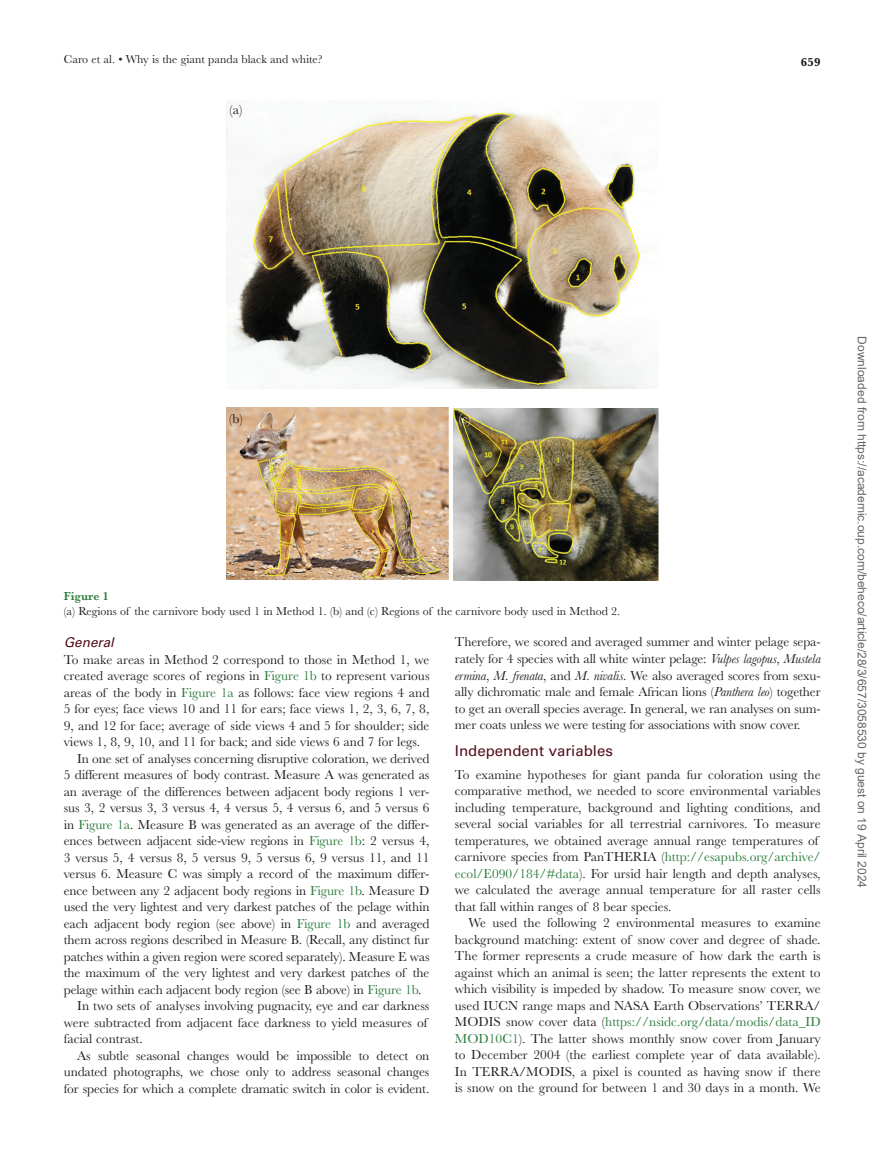
<style>
.page{position:relative;width:891px;height:1175px;background:#fff}
.page>*{position:absolute;margin:0;border:0;box-sizing:border-box;transform-origin:0 0}
.t1{font:15px "Univers LT Std";color:#510f1b}
.t2{font:13.5px/16.5px "Baskerville MT Std";letter-spacing:-.01em;color:#231f20;text-align:justify}
.t3{font:italic 13.5px "Univers LT Std";color:#510f1b}
.t4{font:13.5px "Baskerville MT Std";color:#fff}
.t5{font:12px "Baskerville MT Std";color:#231f20}
.t6{font:12px "Arial";color:#666}
.t7{font:600 12px "Baskerville MT Std";color:#2a7a3b}
.t8{font:700 12px "Baskerville MT Std";color:#231f20}
.s1{color:#2a7a3b}
.s2{font-style:italic}
</style>
<div class="page">
<img style="left:226px;top:111px;width:430px;height:277px">
<img style="left:226px;top:407px;width:222px;height:172px">
<img style="left:453px;top:408px;width:205px;height:172px">
<p class="t5" style="left:64px;top:52px;width:260px">Caro et al. • Why is the giant panda black and white?</p>
<p class="t2" style="left:229px;top:101px;width:14px">(a)</p>
<p class="t8" style="left:801px;top:55px;width:21px">659</p>
<p class="t2" style="left:229px;top:411px;width:15px">(b)</p>
<p class="t4" style="left:459px;top:411px;width:14px">(c)</p>
<p class="t7" style="left:64px;top:589px;width:47px">Figure 1</p>
<p class="t5" style="left:64px;top:604px;width:558px">(a) Regions of the carnivore body used 1 in Method 1. (b) and (c) Regions of the carnivore body used in Method 2.</p>
<p class="t3" style="left:64px;top:634px;width:52px">General</p>
<p class="t2" style="left:64px;top:651px;width:367px">To make areas in Method 2 correspond to those in Method 1, we</p>
<p class="t2" style="left:64px;top:667px;width:367px">created average scores of regions in <span class="s1">Figure 1b</span> to represent various</p>
<p class="t2" style="left:64px;top:684px;width:367px">areas of the body in <span class="s1">Figure 1a</span> as follows: face view regions 4 and</p>
<p class="t2" style="left:64px;top:700px;width:367px">5 for eyes; face views 10 and 11 for ears; face views 1, 2, 3, 6, 7, 8,</p>
<p class="t2" style="left:64px;top:717px;width:367px">9, and 12 for face; average of side views 4 and 5 for shoulder; side</p>
<p class="t2" style="left:64px;top:733px;width:358px">views 1, 8, 9, 10, and 11 for back; and side views 6 and 7 for legs.</p>
<p class="t2" style="left:77px;top:750px;width:354px">In one set of analyses concerning disruptive coloration, we derived</p>
<p class="t2" style="left:64px;top:766px;width:367px">5 different measures of body contrast. Measure A was generated as</p>
<p class="t2" style="left:64px;top:783px;width:367px">an average of the differences between adjacent body regions 1 ver-</p>
<p class="t2" style="left:64px;top:799px;width:367px">sus 3, 2 versus 3, 3 versus 4, 4 versus 5, 4 versus 6, and 5 versus 6</p>
<p class="t2" style="left:64px;top:816px;width:367px">in <span class="s1">Figure 1a</span>. Measure B was generated as an average of the differ-</p>
<p class="t2" style="left:64px;top:832px;width:367px">ences between adjacent side-view regions in <span class="s1">Figure 1b</span>: 2 versus 4,</p>
<p class="t2" style="left:64px;top:849px;width:367px">3 versus 5, 4 versus 8, 5 versus 9, 5 versus 6, 9 versus 11, and 11</p>
<p class="t2" style="left:64px;top:865px;width:367px">versus 6. Measure C was simply a record of the maximum differ-</p>
<p class="t2" style="left:64px;top:882px;width:367px">ence between any 2 adjacent body regions in <span class="s1">Figure 1b</span>. Measure D</p>
<p class="t2" style="left:64px;top:898px;width:367px">used the very lightest and very darkest patches of the pelage within</p>
<p class="t2" style="left:64px;top:915px;width:367px">each adjacent body region (see above) in <span class="s1">Figure 1b</span> and averaged</p>
<p class="t2" style="left:64px;top:931px;width:367px">them across regions described in Measure B. (Recall, any distinct fur</p>
<p class="t2" style="left:64px;top:948px;width:367px">patches within a given region were scored separately). Measure E was</p>
<p class="t2" style="left:64px;top:964px;width:367px">the maximum of the very lightest and very darkest patches of the</p>
<p class="t2" style="left:64px;top:981px;width:359px">pelage within each adjacent body region (see B above) in <span class="s1">Figure 1b</span>.</p>
<p class="t2" style="left:77px;top:997px;width:354px">In two sets of analyses involving pugnacity, eye and ear darkness</p>
<p class="t2" style="left:64px;top:1014px;width:365px">were subtracted from adjacent face darkness to yield measures of</p>
<p class="t2" style="left:64px;top:1030px;width:81px">facial contrast.</p>
<p class="t2" style="left:77px;top:1047px;width:354px">As subtle seasonal changes would be impossible to detect on</p>
<p class="t2" style="left:64px;top:1063px;width:367px">undated photographs, we chose only to address seasonal changes</p>
<p class="t2" style="left:64px;top:1080px;width:367px">for species for which a complete dramatic switch in color is evident.</p>
<p class="t2" style="left:455px;top:634px;width:367px">Therefore, we scored and averaged summer and winter pelage sepa&shy;rately for 4 species with all white winter pelage: <span class="s2">Vulpes lagopus</span>, <span class="s2">Mustela ermina</span>, <span class="s2">M. frenata</span>, and <span class="s2">M. nivalis</span>. We also averaged scores from sexu&shy;ally dichromatic male and female African lions (<span class="s2">Panthera leo</span>) together to get an overall species average. In general, we ran analyses on sum&shy;mer coats unless we were testing for associations with snow cover.</p>
<p class="t1" style="left:455px;top:742px;width:159px">Independent variables</p>
<p class="t2" style="left:455px;top:766px;width:367px;text-align:left">To examine hypotheses for giant panda fur coloration using the comparative method, we needed to score environmental variables including temperature, background and lighting conditions, and several social variables for all terrestrial carnivores. To measure temperatures, we obtained average annual range temperatures of carnivore species from PanTHERIA (<span class="s1">http://esapubs.org/archive/ ecol/E090/184/#data</span>). For ursid hair length and depth analyses, we calculated the average annual temperature for all raster cells that fall within ranges of 8 bear species.</p>
<p class="t2" style="left:455px;top:914px;width:367px;text-indent:14px">We used the following 2 environmental measures to examine background matching: extent of snow cover and degree of shade.<br>The former represents a crude measure of how dark the earth is against which an animal is seen; the latter represents the extent to which visibility is impeded by shadow. To measure snow cover, we used IUCN range maps and NASA Earth Observations’ TERRA/ MODIS snow cover data (<span class="s1">https://nsidc.org/data/modis/data_ID MOD10C1</span>). The latter shows monthly snow cover from January to December 2004 (the earliest complete year of data available).<br>In TERRA/MODIS, a pixel is counted as having snow if there is snow on the ground for between 1 and 30 days in a month. We</p>
<p class="t6" style="left:866px;top:336px;width:553px;rotate:90deg">Downloaded from https://academic.oup.com/beheco/article/28/3/657/3058530 by guest on 19 April 2024</p>
</div>
